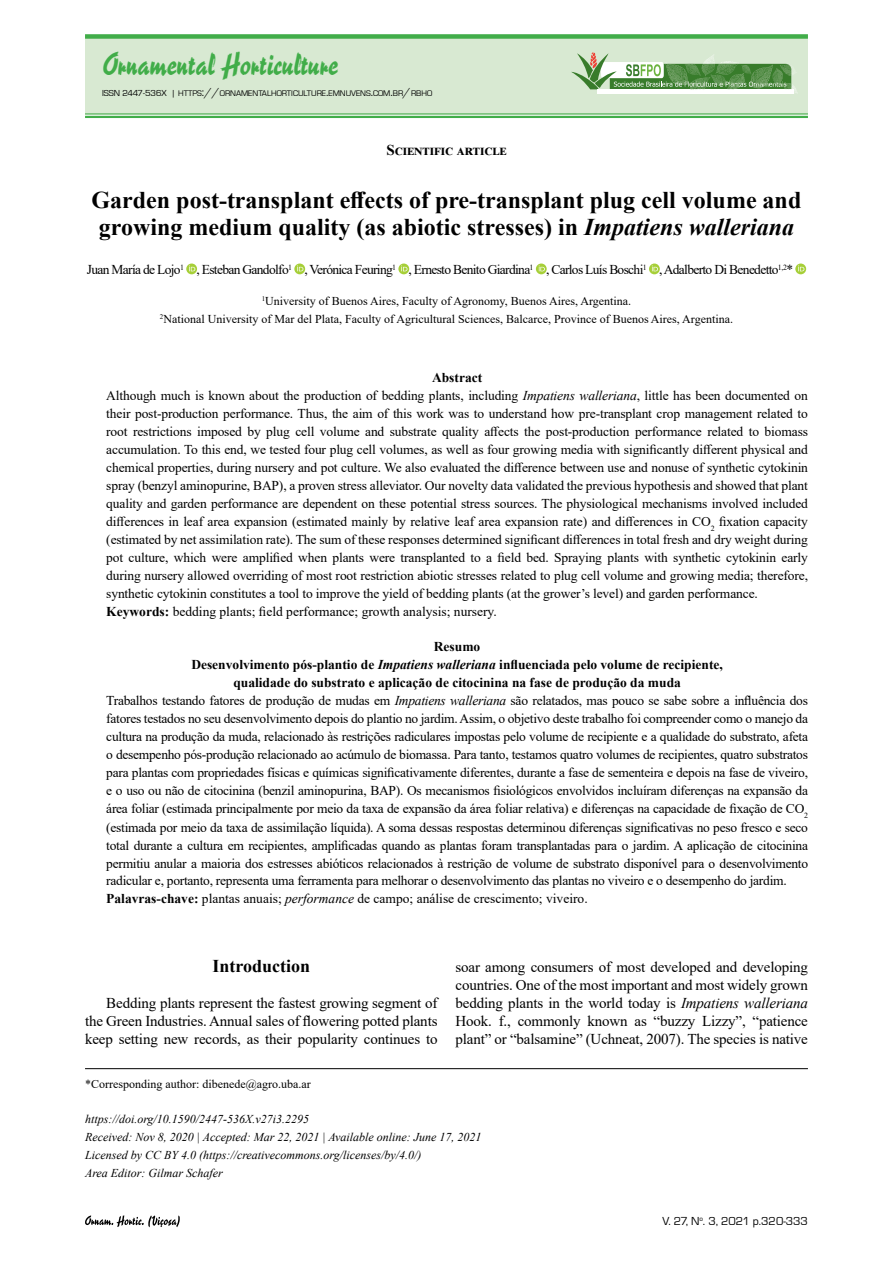
<style>
.page{position:relative;width:893px;height:1263px;background:#fff}
.page>*{position:absolute;margin:0;border:0;box-sizing:border-box;transform-origin:0 0}
.t1{font:29.25px "Reporter Two";color:#41ad49}
.t2{font:700 24px/27px "Times New Roman";color:#000;text-align:center}
.t3{font:700 18px "Times New Roman";color:#000}
.t4{font:15px/18px "Times New Roman";letter-spacing:-.01em;color:#000;text-align:justify}
.t5{font:700 15px "Times New Roman";letter-spacing:.03em;color:#000}
.t6{font:13.5px/18px "Times New Roman";letter-spacing:-.01em;color:#000}
.t7{font:700 13.5px "Times New Roman";color:#000}
.t8{font:13.5px "Times New Roman";letter-spacing:-.05em;color:#000}
.t9{font:12px/18px "Times New Roman";color:#000;text-align:center}
.t10{font:italic 12px/18px "Times New Roman";color:#000}
.t11{font:12px "Eurostar";color:#000}
.t12{font:8.4px "Eurostar";color:#000}
.s1{font-size:9px}
.s2{font-size:12px}
.s3{font-style:italic}
.s4{font-weight:700}
</style>
<div class="page">
<svg style="left:85px;top:1215px;width:95px;height:12px"></svg>
<hr style="left:85px;top:1068px;width:723px;height:1px;background:#000">
<svg style="left:186px;top:264px;width:11px;height:10px"></svg>
<svg style="left:189px;top:265px;width:6px;height:6px"></svg>
<svg style="left:294px;top:264px;width:11px;height:10px"></svg>
<svg style="left:297px;top:265px;width:6px;height:6px"></svg>
<svg style="left:398px;top:264px;width:11px;height:10px"></svg>
<svg style="left:401px;top:265px;width:6px;height:6px"></svg>
<svg style="left:536px;top:264px;width:11px;height:10px"></svg>
<svg style="left:539px;top:265px;width:6px;height:6px"></svg>
<svg style="left:649px;top:264px;width:11px;height:10px"></svg>
<svg style="left:652px;top:265px;width:6px;height:6px"></svg>
<svg style="left:795px;top:264px;width:11px;height:10px"></svg>
<svg style="left:798px;top:265px;width:6px;height:6px"></svg>
<div style="left:85px;top:36px;width:723px;height:78px;background:#d8e9d2"></div>
<div style="left:85px;top:34px;width:723px;height:5px;background:#41ad49"></div>
<hr style="left:85px;top:114px;width:723px;height:1px;background:#41ad49">
<hr style="left:85px;top:116px;width:723px;height:2px;background:#41ad49">
<div style="left:598px;top:89px;width:196px;height:5px;background:#fff"></div>
<svg style="left:571px;top:52px;width:226px;height:39px"></svg>
<img style="left:669px;top:68px;width:14px;height:5px">
<img style="left:755px;top:68px;width:23px;height:4px">
<h1 class="t1" style="left:102px;top:45px;width:238px">Ornamental Horticulture</h1>
<p class="t12" style="left:102px;top:88px;width:332px"><span class="s1">ISSN 2447-536X |</span> HTTPS<span class="s2">://</span>ORNAMENTALHORTICULTURE<span class="s2">.</span>EMNUVENS<span class="s2">.</span>COM<span class="s2">.</span>BR<span class="s2">/</span>RBHO</p>
<p class="t5" style="left:386px;top:139px;width:121px">Scientific article</p>
<h2 class="t2" style="left:92px;top:185px;width:711px">Garden post-transplant effects of pre-transplant plug cell volume and growing medium quality (as abiotic stresses) in <span class="s3">Impatiens walleriana</span></h2>
<p class="t8" style="left:87px;top:260px;width:708px">Juan María de Lojo<sup>1</sup> , Esteban Gandolfo<sup>1</sup> , Verónica Feuring<sup>1</sup> , Ernesto Benito Giardina<sup>1</sup> , Carlos Luís Boschi<sup>1</sup> , Adalberto Di Benedetto<sup>1,2</sup>*</p>
<p class="t9" style="left:160px;top:292px;width:575px"><sup>1</sup>University of Buenos Aires, Faculty of Agronomy, Buenos Aires, Argentina.<br><sup>2</sup>National University of Mar del Plata, Faculty of Agricultural Sciences, Balcarce, Province of Buenos Aires, Argentina.</p>
<p class="t6" style="left:106px;top:368px;width:703px;text-indent:326px"><span class="s4">Abstract<br></span>Although much is known about the production of bedding plants, including <span class="s3">Impatiens walleriana</span>, little has been documented on their post-production performance. Thus, the aim of this work was to understand how pre-transplant crop management related to root restrictions imposed by plug cell volume and substrate quality affects the post-production performance related to biomass accumulation. To this end, we tested four plug cell volumes, as well as four growing media with significantly different physical and chemical properties, during nursery and pot culture. We also evaluated the difference between use and nonuse of synthetic cytokinin spray (benzyl aminopurine, BAP), a proven stress alleviator. Our novelty data validated the previous hypothesis and showed that plant quality and garden performance are dependent on these potential stress sources. The physiological mechanisms involved included differences in leaf area expansion (estimated mainly by relative leaf area expansion rate) and differences in CO<sub>2</sub> fixation capacity (estimated by net assimilation rate). The sum of these responses determined significant differences in total fresh and dry weight during pot culture, which were amplified when plants were transplanted to a field bed. Spraying plants with synthetic cytokinin early during nursery allowed overriding of most root restriction abiotic stresses related to plug cell volume and growing media; therefore, synthetic cytokinin constitutes a tool to improve the yield of bedding plants (at the grower’s level) and garden performance.<br><span class="s4">Keywords:</span> bedding plants; field performance; growth analysis; nursery.</p>
<p class="t7" style="left:434px;top:637px;width:48px">Resumo</p>
<p class="t7" style="left:191px;top:655px;width:533px">Desenvolvimento pós-plantio de <span class="s3">Impatiens walleriana</span> influenciada pelo volume de recipiente,</p>
<p class="t7" style="left:233px;top:673px;width:449px">qualidade do substrato e aplicação de citocinina na fase de produção da muda</p>
<p class="t6" style="left:106px;top:691px;width:703px">Trabalhos testando fatores de produção de mudas em <span class="s3">Impatiens walleriana</span> são relatados, mas pouco se sabe sobre a influência dos</p>
<p class="t6" style="left:106px;top:709px;width:703px">fatores testados no seu desenvolvimento depois do plantio no jardim. Assim, o objetivo deste trabalho foi compreender como o manejo da</p>
<p class="t6" style="left:106px;top:727px;width:703px">cultura na produção da muda, relacionado às restrições radiculares impostas pelo volume de recipiente e a qualidade do substrato, afeta</p>
<p class="t6" style="left:106px;top:745px;width:703px">o desempenho pós-produção relacionado ao acúmulo de biomassa. Para tanto, testamos quatro volumes de recipientes, quatro substratos</p>
<p class="t6" style="left:106px;top:763px;width:703px">para plantas com propriedades físicas e químicas significativamente diferentes, durante a fase de sementeira e depois na fase de viveiro,</p>
<p class="t6" style="left:106px;top:781px;width:703px">e o uso ou não de citocinina (benzil aminopurina, BAP). Os mecanismos fisiológicos envolvidos incluíram diferenças na expansão da</p>
<p class="t6" style="left:106px;top:799px;width:703px">área foliar (estimada principalmente por meio da taxa de expansão da área foliar relativa) e diferenças na capacidade de fixação de CO<sub>2</sub></p>
<p class="t6" style="left:106px;top:817px;width:703px">(estimada por meio da taxa de assimilação líquida). A soma dessas respostas determinou diferenças significativas no peso fresco e seco</p>
<p class="t6" style="left:106px;top:835px;width:703px">total durante a cultura em recipientes, amplificadas quando as plantas foram transplantadas para o jardim. A aplicação de citocinina</p>
<p class="t6" style="left:106px;top:853px;width:703px">permitiu anular a maioria dos estresses abióticos relacionados à restrição de volume de substrato disponível para o desenvolvimento</p>
<p class="t6" style="left:106px;top:871px;width:682px">radicular e, portanto, representa uma ferramenta para melhorar o desenvolvimento das plantas no viveiro e o desempenho do jardim.</p>
<p class="t6" style="left:106px;top:889px;width:483px"><span class="s4">Palavras-chave:</span> plantas anuais; <span class="s3">performance</span> de campo; análise de crescimento; viveiro.</p>
<h3 class="t3" style="left:212px;top:953px;width:99px">Introduction</h3>
<p class="t4" style="left:85px;top:994px;width:354px;text-indent:21px">Bedding plants represent the fastest growing segment of the Green Industries. Annual sales of flowering potted plants keep setting new records, as their popularity continues to</p>
<p class="t4" style="left:455px;top:958px;width:354px">soar among consumers of most developed and developing countries. One of the most important and most widely grown bedding plants in the world today is <span class="s3">Impatiens walleriana </span>Hook. f., commonly known as “buzzy Lizzy”, “patience plant” or “balsamine” (Uchneat, 2007). The species is native</p>
<p class="t9" style="left:85px;top:1074px;width:227px">*Corresponding author: dibenede@agro.uba.ar</p>
<p class="t10" style="left:85px;top:1109px;width:398px">https://doi.org/10.1590/2447-536X.v27i3.2295<br>Received: Nov 8, 2020 | Accepted: Mar 22, 2021 | Available online: June 17, 2021<br>Licensed by CC BY 4.0 (https://creativecommons.org/licenses/by/4.0/)<br>Area Editor: Gilmar Schafer</p>
<p class="t11" style="left:663px;top:1213px;width:147px">V. 27, N<sup>o</sup>. 3, 2021 p.320-333</p>
</div>
